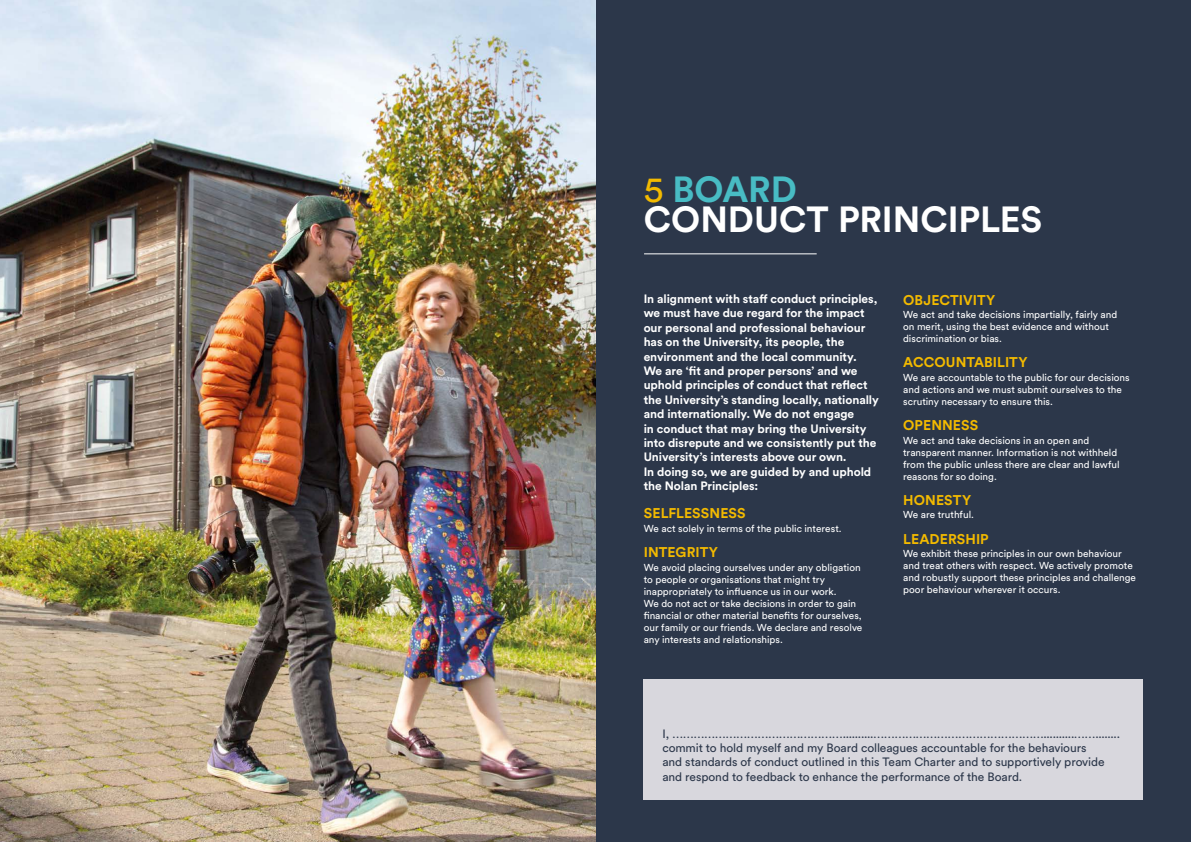
<style>
.page{position:relative;width:1191px;height:842px;background:#fff}
.page>*{position:absolute;margin:0;border:0;box-sizing:border-box;transform-origin:0 0}
.t1{font:700 36px "Circular Pro";color:#fff}
.t2{font:700 36px "Circular Pro";color:#48bcc4}
.SUB_HEADS{font:700 14px "Circular Pro";letter-spacing:.005em;color:#f3ba00}
.BOLD_BODY{font:700 12px/14.4px "Circular Pro";letter-spacing:-.005em;color:#fff}
.BODY{font:12px/14.4px "Circular Pro";letter-spacing:-.01em;color:#2c374a}
.BODY-2{font:10px/12px "Circular Pro";color:#fff}
.s1{font-weight:400;color:#f3ba00}
</style>
<div class="page">
<div style="left:587px;top:0;width:604px;height:842px;background:#2c374a"></div>
<hr style="left:644px;top:254px;width:172px;height:1px;background:#fff">
<div style="left:643px;top:679px;width:499px;height:120px;background:#d8d7dd"></div>
<img style="left:0;top:0;width:595px;height:842px">
<p class="t2" style="left:643px;top:164px;width:155px"><span class="s1">5</span> BOARD</p>
<p class="t1" style="left:644px;top:194px;width:400px">CONDUCT PRINCIPLES</p>
<p class="BOLD_BODY" style="left:643px;top:291px;width:237px">In alignment with staff conduct principles, we must have due regard for the impact our personal and professional behaviour has on the University, its people, the environment and the local community.<br>We are ‘fit and proper persons’ and we uphold principles of conduct that reflect the University’s standing locally, nationally and internationally. We do not engage<br>in conduct that may bring the University into disrepute and we consistently put the University’s interests above our own.<br>In doing so, we are guided by and uphold the Nolan Principles:</p>
<p class="SUB_HEADS" style="left:644px;top:504px;width:103px">SELFLESSNESS</p>
<p class="BODY-2" style="left:643px;top:522px;width:199px">We act solely in terms of the public interest.</p>
<p class="SUB_HEADS" style="left:644px;top:542px;width:76px">INTEGRITY</p>
<p class="BODY-2" style="left:643px;top:560px;width:220px">We avoid placing ourselves under any obligation to people or organisations that might try inappropriately to influence us in our work.<br>We do not act or take decisions in order to gain financial or other material benefits for ourselves, our family or our friends. We declare and resolve any interests and relationships.</p>
<p class="SUB_HEADS" style="left:903px;top:290px;width:94px">OBJECTIVITY</p>
<p class="BODY-2" style="left:903px;top:308px;width:216px">We act and take decisions impartially, fairly and on merit, using the best evidence and without discrimination or bias.</p>
<p class="SUB_HEADS" style="left:903px;top:353px;width:126px">ACCOUNTABILITY</p>
<p class="BODY-2" style="left:903px;top:371px;width:228px">We are accountable to the public for our decisions and actions and we must submit ourselves to the scrutiny necessary to ensure this.</p>
<p class="SUB_HEADS" style="left:903px;top:415px;width:77px">OPENNESS</p>
<p class="BODY-2" style="left:903px;top:434px;width:218px">We act and take decisions in an open and transparent manner. Information is not withheld from the public unless there are clear and lawful reasons for so doing.</p>
<p class="SUB_HEADS" style="left:903px;top:490px;width:69px">HONESTY</p>
<p class="BODY-2" style="left:903px;top:508px;width:72px">We are truthful.</p>
<p class="SUB_HEADS" style="left:903px;top:529px;width:87px">LEADERSHIP</p>
<p class="BODY-2" style="left:903px;top:547px;width:234px">We exhibit these principles in our own behaviour and treat others with respect. We actively promote and robustly support these principles and challenge poor behaviour wherever it occurs.</p>
<p class="BODY" style="left:662px;top:726px;width:459px">I, …………………………………………..........…………………………………………..........……........ commit to hold myself and my Board colleagues accountable for the behaviours<br>and standards of conduct outlined in this Team Charter and to supportively provide and respond to feedback to enhance the performance of the Board.</p>
</div>
